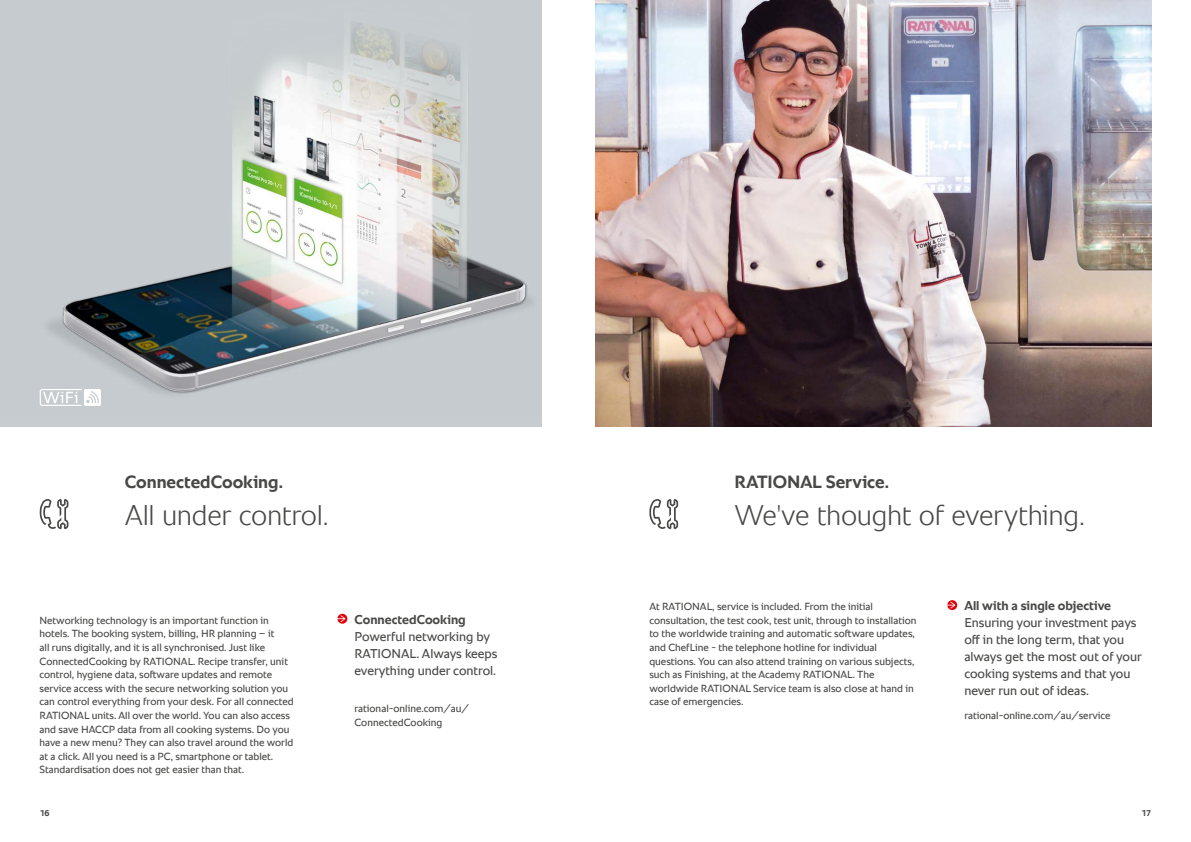
<style>
.page{position:relative;width:1191px;height:842px;background:#fff}
.page>*{position:absolute;margin:0;border:0;box-sizing:border-box;transform-origin:0 0}
.t1{font:300 29px "RATIONAL Sans TT";letter-spacing:-.01em;color:#484847}
.t2{font:700 18px "RATIONAL Sans TT";color:#484847}
.t3{font:13px/17px "RATIONAL Sans TT";color:#484847}
.t4{font:700 13px "RATIONAL Sans TT";color:#484847}
.t5{font:10.5px/13.6px "RATIONAL Sans TT";color:#484847}
.t6{font:700 8.5px "RATIONAL Sans TT";color:#484847}
</style>
<div class="page">
<img style="left:595px;top:0;width:556px;height:426px">
<svg style="left:40px;top:499px;width:28px;height:30px"></svg>
<svg style="left:649px;top:499px;width:29px;height:30px"></svg>
<div style="left:0;top:0;width:541px;height:426px;background:#c6ccd0"></div>
<img style="left:39px;top:23px;width:494px;height:381px">
<svg style="left:947px;top:600px;width:10px;height:10px"></svg>
<svg style="left:337px;top:614px;width:10px;height:10px"></svg>
<svg style="left:40px;top:389px;width:61px;height:17px"></svg>
<h2 class="t2" style="left:125px;top:468px;width:160px">ConnectedCooking.</h2>
<h1 class="t1" style="left:125px;top:494px;width:205px">All under control.</h1>
<p class="t5" style="left:40px;top:613px;width:256px">Networking technology is an important function in hotels. The booking system, billing, HR planning – it<br>all runs digitally, and it is all synchronised. Just like ConnectedCooking by RATIONAL. Recipe transfer, unit control, hygiene data, software updates and remote service access with the secure networking solution you can control everything from your desk. For all connected RATIONAL units. All over the world. You can also access and save HACCP data from all cooking systems. Do you have a new menu? They can also travel around the world at a click. All you need is a PC, smartphone or tablet.<br>Standardisation does not get easier than that.</p>
<p class="t4" style="left:354px;top:610px;width:113px">ConnectedCooking</p>
<p class="t3" style="left:354px;top:628px;width:145px">Powerful networking by<br>RATIONAL. Always keeps everything under control.</p>
<p class="t5" style="left:354px;top:702px;width:116px">rational-online.com/au/<br>ConnectedCooking</p>
<h2 class="t2" style="left:734px;top:468px;width:156px">RATIONAL Service.</h2>
<h1 class="t1" style="left:734px;top:494px;width:352px">We've thought of everything.</h1>
<p class="t5" style="left:649px;top:600px;width:269px">At RATIONAL, service is included. From the initial consultation, the test cook, test unit, through to installation to the worldwide training and automatic software updates, and ChefLine - the telephone hotline for individual questions. You can also attend training on various subjects, such as Finishing, at the Academy RATIONAL. The worldwide RATIONAL Service team is also close at hand in case of emergencies.</p>
<p class="t4" style="left:964px;top:596px;width:148px">All with a single objective</p>
<p class="t3" style="left:964px;top:614px;width:179px">Ensuring your investment pays off in the long term, that you always get the most out of your cooking systems and that you never run out of ideas.</p>
<p class="t5" style="left:964px;top:709px;width:148px">rational-online.com/au/service</p>
<p class="t6" style="left:40px;top:807px;width:11px">16</p>
<p class="t6" style="left:1141px;top:807px;width:11px">17</p>
</div>
